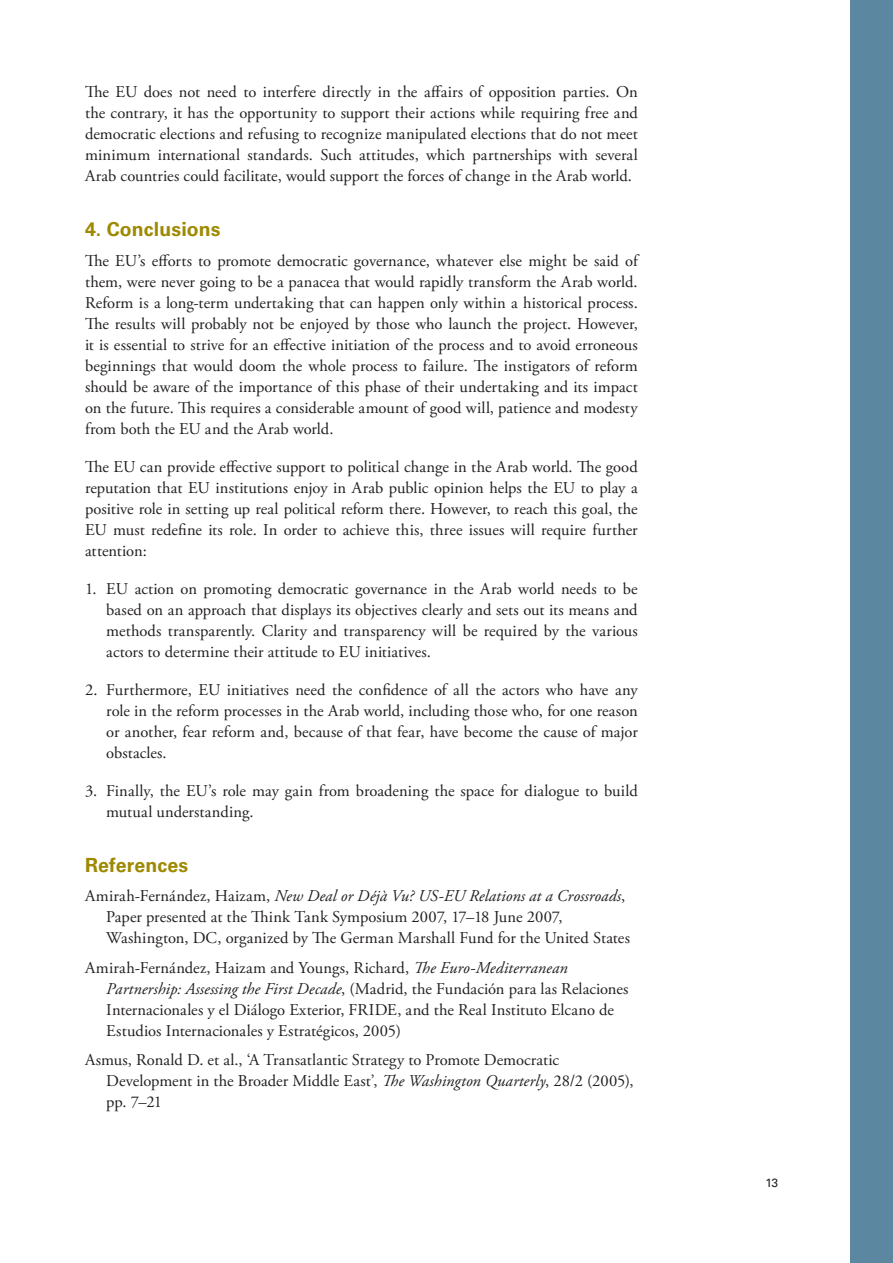
<style>
.page{position:relative;width:893px;height:1263px;background:#fff}
.page>*{position:absolute;margin:0;border:0;box-sizing:border-box;transform-origin:0 0}
.Underrubrik{font:700 19.5px "Univers LT Std";letter-spacing:.005em;color:#9e8900}
.Brödtext{font:16.5px/21px "Adobe Garamond Pro";letter-spacing:.005em;color:#231f20;text-align:justify}
.t1{font:12px "Univers LT Std";color:#231f20}
.s1{font-style:italic}
</style>
<div class="page">
<div style="left:850px;top:0;width:43px;height:1263px;background:#5c87a1"></div>
<p class="Brödtext" style="left:85px;top:82px;width:554px">The EU does not need to interfere directly in the affairs of opposition parties. On the contrary, it has the opportunity to support their actions while requiring free and democratic elections and refusing to recognize manipulated elections that do not meet minimum international standards. Such attitudes, which partnerships with several Arab countries could facilitate, would support the forces of change in the Arab world.</p>
<p class="Underrubrik" style="left:85px;top:218px;width:137px">4. Conclusions</p>
<p class="Brödtext" style="left:85px;top:250px;width:554px">The EU’s efforts to promote democratic governance, whatever else might be said of them, were never going to be a panacea that would rapidly transform the Arab world.<br>Reform is a long-term undertaking that can happen only within a historical process.<br>The results will probably not be enjoyed by those who launch the project. However, it is essential to strive for an effective initiation of the process and to avoid erroneous beginnings that would doom the whole process to failure. The instigators of reform should be aware of the importance of this phase of their undertaking and its impact on the future. This requires a considerable amount of good will, patience and modesty from both the EU and the Arab world.</p>
<p class="Brödtext" style="left:85px;top:456px;width:554px">The EU can provide effective support to political change in the Arab world. The good reputation that EU institutions enjoy in Arab public opinion helps the EU to play a positive role in setting up real political reform there. However, to reach this goal, the EU must redefine its role. In order to achieve this, three issues will require further attention:</p>
<p class="Brödtext" style="left:106px;top:578px;width:533px;text-indent:-21px">1. EU action on promoting democratic governance in the Arab world needs to be based on an approach that displays its objectives clearly and sets out its means and methods transparently. Clarity and transparency will be required by the various actors to determine their attitude to EU initiatives.</p>
<p class="Brödtext" style="left:106px;top:679px;width:533px;text-indent:-21px">2. Furthermore, EU initiatives need the confidence of all the actors who have any role in the reform processes in the Arab world, including those who, for one reason or another, fear reform and, because of that fear, have become the cause of major obstacles.</p>
<p class="Brödtext" style="left:106px;top:780px;width:533px;text-indent:-21px">3. Finally, the EU’s role may gain from broadening the space for dialogue to build mutual understanding.</p>
<p class="Underrubrik" style="left:85px;top:853px;width:105px">References</p>
<p class="Brödtext" style="left:106px;top:886px;width:525px;text-align:left;text-indent:-21px">Amirah-Fernández, Haizam, <span class="s1">New Deal or Déjà Vu? US-EU Relations at a Crossroads</span>,<br>Paper presented at the Think Tank Symposium 2007, 17–18 June 2007,<br>Washington, DC, organized by The German Marshall Fund for the United States</p>
<p class="Brödtext" style="left:106px;top:957px;width:524px;text-align:left;text-indent:-21px">Amirah-Fernández, Haizam and Youngs, Richard, <span class="s1">The Euro-Mediterranean Partnership: Assessing the First Decade</span>, (Madrid, the Fundación para las Relaciones Internacionales y el Diálogo Exterior, FRIDE, and the Real Instituto Elcano de Estudios Internacionales y Estratégicos, 2005)</p>
<p class="Brödtext" style="left:106px;top:1050px;width:529px;text-align:left;text-indent:-21px">Asmus, Ronald D. et al., ‘A Transatlantic Strategy to Promote Democratic<br>Development in the Broader Middle East’, <span class="s1">The Washington Quarterly</span>, 28/2 (2005), pp. 7–21</p>
<p class="t1" style="left:765px;top:1175px;width:14px">13</p>
</div>
